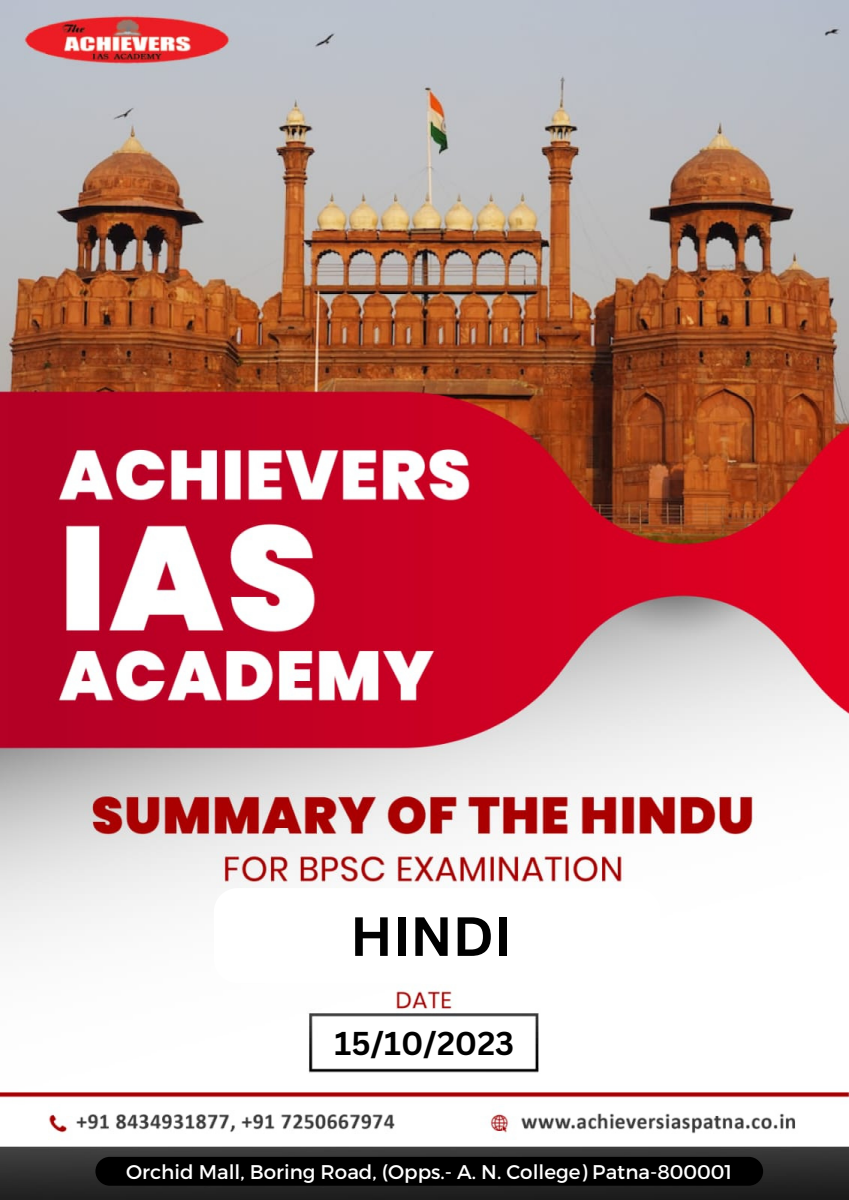
<style>
.page{position:relative;width:849px;height:1200px;background:#fff}
.page>*{position:absolute;margin:0;border:0;box-sizing:border-box;transform-origin:0 0}
.t1{font:700 54px "Canva Sans";color:#000}
.t2{font:700 32.1px "Canva Sans";color:#000}
.t3{font:19.8px "Montserrat";color:#fff}
</style>
<div class="page">
<img style="left:0;top:0;width:848px;height:1200px">
<div style="left:95px;top:1157px;width:667px;height:29px;background:#000;border-radius:14px"></div>
<svg style="left:214px;top:888px;width:446px;height:95px"></svg>
<p class="t1" style="left:350px;top:898px;width:163px">HINDI</p>
<p class="t2" style="left:334px;top:1021px;width:181px">15/10/2023</p>
<p class="t3" style="left:126px;top:1159px;width:607px">Orchid Mall, Boring Road, (Opps.- A. N. College) Patna-800001</p>
</div>
